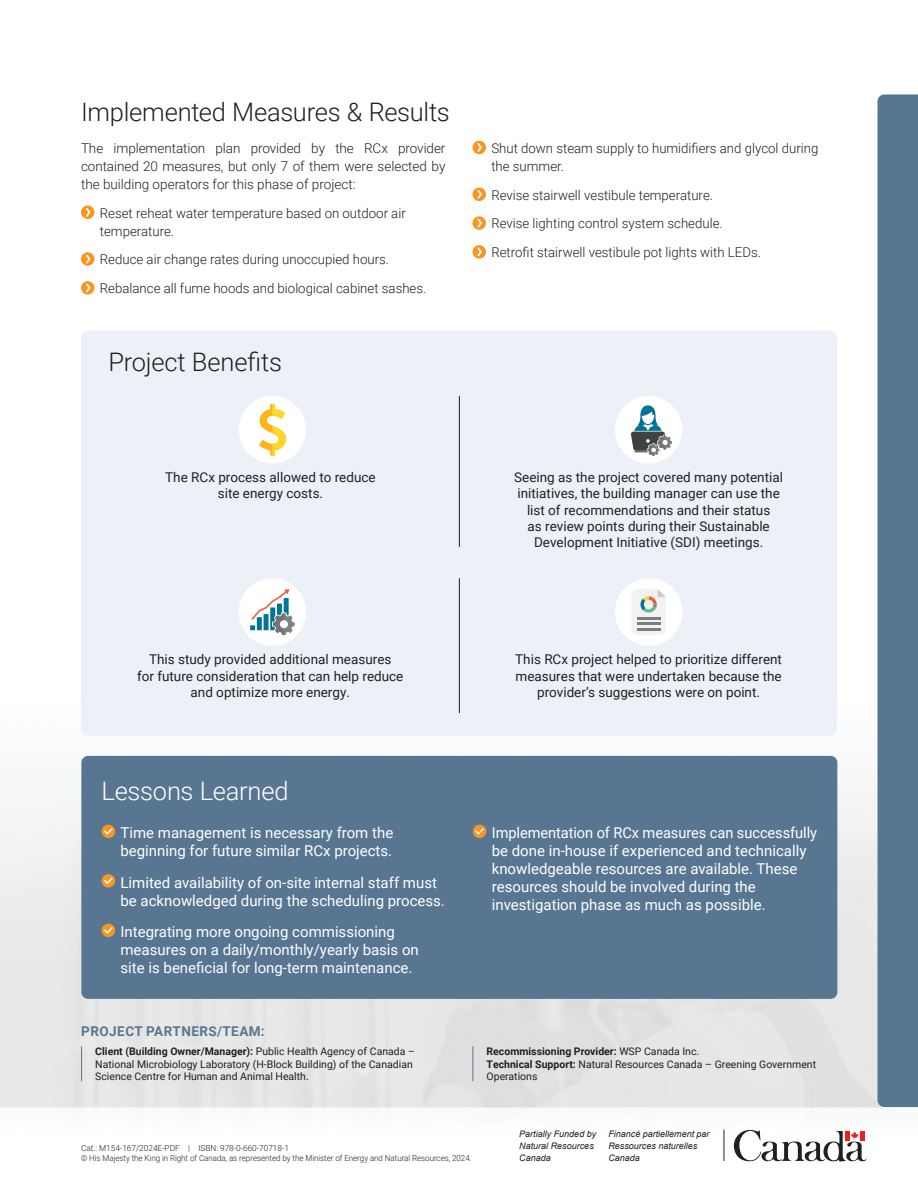
<style>
.page{position:relative;width:918px;height:1188px;background:#fff}
.page>*{position:absolute;margin:0;border:0;box-sizing:border-box;transform-origin:0 0}
.t1{font:300 25.5px "Jkqtvs Roboto";letter-spacing:-.01em;color:#231f20}
.t2{font:300 25.5px "Qwjvmy Roboto";letter-spacing:-.005em;color:#231f20}
.t3{font:300 25.5px "Jkqtvs Roboto";letter-spacing:-.01em;color:#fff}
.t4{font:15px/18px "Jrrwbd Roboto";color:#fff}
.t5{font:13.5px/16.2px "Jrrwbd Roboto";color:#231f20;text-align:center}
.t6{font:300 13.5px/18px "Jkqtvs Roboto";color:#231f20;text-align:justify}
.t7{font:300 13.5px/18px "Qwjvmy Roboto";color:#231f20}
.t8{font:700 13.5px "Hqyfcv Roboto";letter-spacing:.035em;color:#587691}
.t9{font:10.5px/12.6px "Jrrwbd Roboto";color:#231f20}
.t10{font:700 10.5px/12.6px "Hqyfcv Roboto";color:#231f20}
.t11{font:italic 9px/12px "Pbckrf Arial";color:#231f20}
.t12{font:300 8.25px "Qwjvmy Roboto";letter-spacing:-.005em;color:#231f20}
.s1{font-family:"Qwjvmy Roboto"}
.s2{font-family:"Xrqymr Roboto"}
.s3{font-family:"Jkqtvs Roboto"}
.s4{font-family:"Hqyfcv Roboto";font-weight:700}
.s5{font-family:"Jrrwbd Roboto";font-weight:400}
.s6{font-family:"Xrqymr Roboto";font-weight:400}
</style>
<div class="page">
<img style="left:0;top:99px;width:918px;height:1062px">
<div style="left:81px;top:206px;width:13px;height:13px;background:#f89622;border-radius:50%"></div>
<svg style="left:86px;top:208px;width:4px;height:8px"></svg>
<svg style="left:81px;top:252px;width:13px;height:14px"></svg>
<svg style="left:86px;top:255px;width:4px;height:8px"></svg>
<svg style="left:81px;top:281px;width:13px;height:14px"></svg>
<svg style="left:86px;top:284px;width:4px;height:8px"></svg>
<div style="left:472px;top:141px;width:14px;height:13px;background:#f89622;border-radius:50%"></div>
<svg style="left:477px;top:143px;width:5px;height:9px"></svg>
<div style="left:472px;top:188px;width:14px;height:13px;background:#f89622;border-radius:50%"></div>
<svg style="left:477px;top:190px;width:5px;height:8px"></svg>
<svg style="left:472px;top:216px;width:14px;height:14px"></svg>
<svg style="left:477px;top:219px;width:5px;height:8px"></svg>
<svg style="left:472px;top:245px;width:14px;height:14px"></svg>
<svg style="left:477px;top:248px;width:5px;height:8px"></svg>
<div style="left:878px;top:94px;width:40px;height:1013px;background:#587691"></div>
<div style="left:81px;top:756px;width:756px;height:243px;background:#587691;border-radius:7px"></div>
<svg style="left:102px;top:825px;width:13px;height:13px"></svg>
<svg style="left:102px;top:826px;width:12px;height:10px"></svg>
<svg style="left:102px;top:874px;width:13px;height:14px"></svg>
<svg style="left:102px;top:876px;width:12px;height:9px"></svg>
<svg style="left:102px;top:924px;width:13px;height:13px"></svg>
<svg style="left:102px;top:925px;width:12px;height:10px"></svg>
<svg style="left:473px;top:825px;width:13px;height:13px"></svg>
<svg style="left:474px;top:826px;width:12px;height:10px"></svg>
<svg style="left:734px;top:1123px;width:132px;height:39px"></svg>
<hr style="left:724px;top:1130px;width:1px;height:31px;background:#231f20">
<div style="left:81px;top:331px;width:756px;height:405px;background:#ecf1f7;border-radius:7px"></div>
<div style="left:239px;top:396px;width:67px;height:68px;background:#fff;border-radius:50%"></div>
<svg style="left:259px;top:404px;width:27px;height:52px"></svg>
<hr style="left:459px;top:396px;width:1px;height:151px;background:#231f20">
<hr style="left:459px;top:578px;width:1px;height:135px;background:#231f20">
<div style="left:615px;top:578px;width:67px;height:68px;background:#fff;border-radius:50%"></div>
<svg style="left:632px;top:589px;width:34px;height:46px"></svg>
<hr style="left:637px;top:623px;width:23px;height:2px;background:#7d7f7f">
<hr style="left:637px;top:628px;width:23px;height:2px;background:#7d7f7f">
<hr style="left:637px;top:617px;width:23px;height:2px;background:#7d7f7f">
<div style="left:615px;top:396px;width:67px;height:68px;background:#fff;border-radius:50%"></div>
<svg style="left:631px;top:405px;width:41px;height:51px"></svg>
<div style="left:239px;top:578px;width:67px;height:68px;background:#fff;border-radius:50%"></div>
<svg style="left:250px;top:589px;width:45px;height:46px"></svg>
<hr style="left:81px;top:1046px;width:1px;height:35px;background:#587691">
<hr style="left:473px;top:1046px;width:1px;height:35px;background:#587691">
<h2 class="t1" style="left:81px;top:94px;width:370px">Implemented Measures &amp; Results</h2>
<p class="t6" style="left:81px;top:138px;width:366px">The implementation plan provided by the RCx provider <span class="s1">contained 20 measures, but only 7 of them were selected by </span>the building operators for this phase of project:</p>
<p class="t6" style="left:100px;top:203px;width:307px">Reset reheat water temperature based on outdoor air temperature.</p>
<p class="t6" style="left:100px;top:250px;width:291px">Reduce air change rates during unoccupied hours.</p>
<p class="t6" style="left:100px;top:279px;width:328px">Rebalance all fume hoods and biological cabinet sashes.</p>
<h2 class="t2" style="left:108px;top:344px;width:175px">Project Benefits</h2>
<p class="t5" style="left:165px;top:469px;width:212px">The RCx process allowed to reduce site energy costs.</p>
<p class="t5" style="left:137px;top:651px;width:268px">This study provided additional measures<br>for future consideration that can help reduce and optimize more energy.</p>
<h2 class="t3" style="left:102px;top:773px;width:189px">Lessons Learned</h2>
<p class="t4" style="left:121px;top:823px;width:274px">Time management is necessary from the beginning for future similar RCx projects.</p>
<p class="t4" style="left:121px;top:873px;width:326px">Limited availability of on-site internal staff must be acknowledged during the scheduling process.</p>
<p class="t4" style="left:121px;top:922px;width:300px">Integrating more ongoing commissioning measures on a daily/monthly/yearly basis on <span class="s2">site is beneficial for long-term maintenance.</span></p>
<p class="t7" style="left:491px;top:138px;width:329px">Shut down steam supply to humidifiers and glycol during <span class="s3">the summer.</span></p>
<p class="t6" style="left:491px;top:185px;width:223px">Revise stairwell vestibule temperature.</p>
<p class="t6" style="left:491px;top:214px;width:233px">Revise lighting control system schedule.</p>
<p class="t7" style="left:491px;top:243px;width:271px">Retrofit stairwell vestibule pot lights with LEDs.</p>
<p class="t5" style="left:514px;top:469px;width:270px">Seeing as the project covered many potential initiatives, the building manager can use the list of recommendations and their status<br>as review points during their Sustainable Development Initiative (SDI) meetings.</p>
<p class="t5" style="left:515px;top:651px;width:268px">This RCx project helped to prioritize different measures that were undertaken because the provider’s suggestions were on point.</p>
<p class="t4" style="left:492px;top:823px;width:327px">Implementation of RCx measures can successfully be done in-house if experienced and technically knowledgeable resources are available. These resources should be involved during the investigation phase as much as possible.</p>
<p class="t8" style="left:81px;top:1021px;width:185px">PROJECT PARTNERS/TEAM:</p>
<p class="t9" style="left:95px;top:1045px;width:321px"><span class="s4">Client (Building Owner/Manager):</span> Public Health Agency of Canada –<br>National Microbiology Laboratory (H-Block Building) of the Canadian<br>Science Centre for Human and Animal Health.</p>
<p class="t10" style="left:487px;top:1045px;width:331px">Recommissioning Provider: <span class="s5">WSP Canada Inc.<br></span>Technical Support: <span class="s6">Natural Resources Canada – Greening Government<br></span><span class="s5">Operations</span></p>
<p class="t12" style="left:81px;top:1142px;width:111px">Cat.: M154-167/2024E-PDF |</p>
<p class="t12" style="left:198px;top:1142px;width:92px">ISBN: 978-0-660-70718-1</p>
<p class="t12" style="left:81px;top:1152px;width:392px">© His Majesty the King in Right of Canada, as represented by the Minister of Energy and Natural Resources, 2024.</p>
<p class="t11" style="left:519px;top:1128px;width:79px">Partially Funded by<br>Natural Resources<br>Canada</p>
<p class="t11" style="left:608px;top:1128px;width:103px">Financé partiellement par<br>Ressources naturelles<br>Canada</p>
</div>
